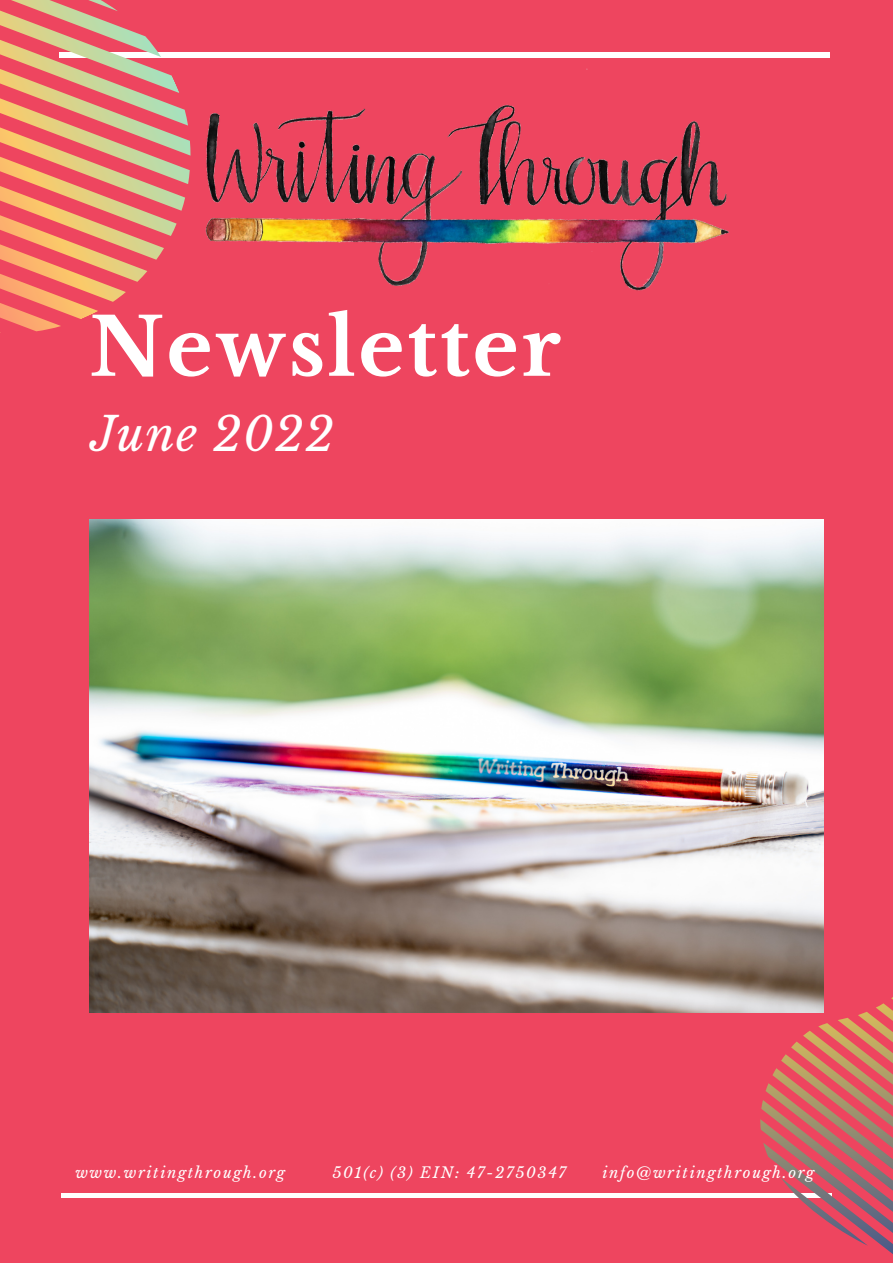
<style>
.page{position:relative;width:893px;height:1264px;background:#fff}
.page>*{position:absolute;margin:0;border:0;box-sizing:border-box;transform-origin:0 0}
.t1{font:700 79.35px "Libre Baskerville";letter-spacing:.03em;color:#fff}
.t2{font:italic 46.35px "Libre Baskerville";letter-spacing:.03em;color:#fff}
.t3{font:italic 14.85px "Libre Baskerville";letter-spacing:.11em;color:#fff}
</style>
<div class="page">
<div style="left:0;top:0;width:892px;height:1262px;background:#ee455f"></div>
<hr style="left:60px;top:53px;width:770px;height:4px;background:#fff">
<hr style="left:61px;top:1193px;width:770px;height:4px;background:#fff">
<img style="left:89px;top:519px;width:734px;height:493px">
<img style="left:248px;top:57px;width:529px;height:234px">
<svg style="left:718px;top:874px;width:174px;height:380px"></svg>
<svg style="left:0;top:0;width:248px;height:333px"></svg>
<p class="t1" style="left:89px;top:299px;width:473px">Newsletter</p>
<p class="t2" style="left:90px;top:406px;width:245px">June 2022</p>
<p class="t3" style="left:75px;top:1163px;width:211px">www.writingthrough.org</p>
<p class="t3" style="left:332px;top:1163px;width:235px">501(c) (3) EIN: 47-2750347</p>
<p class="t3" style="left:602px;top:1163px;width:213px">info@writingthrough.org</p>
</div>
